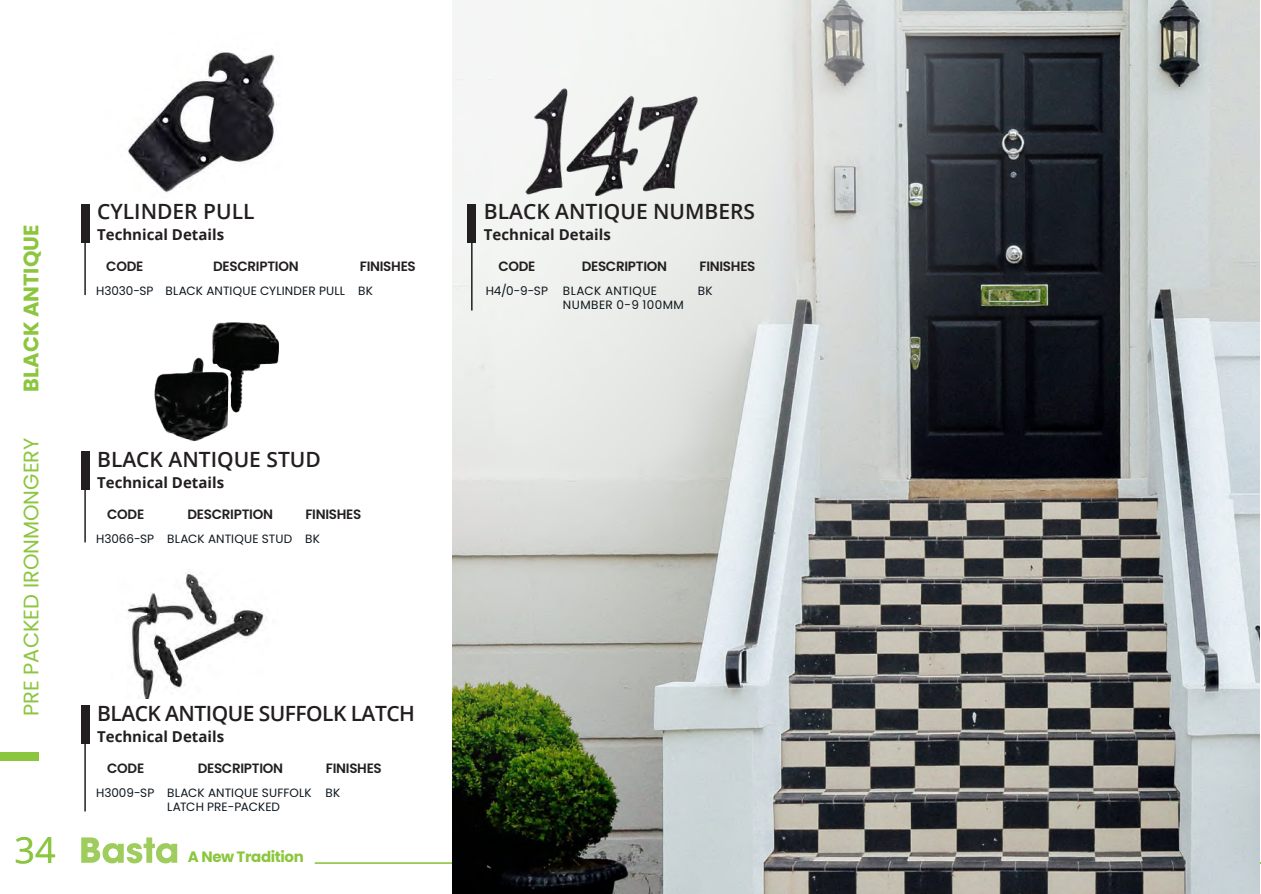
<style>
.page{position:relative;width:1261px;height:894px;background:#fff}
.page>*{position:absolute;margin:0;border:0;box-sizing:border-box;transform-origin:0 0}
.t1{font:36px "Open Sans";color:#8bc63e}
.t2{font:600 21px "Open Sans";color:#231f20}
.t3{font:600 21px "Open Sans";letter-spacing:-.025em;color:#231f20}
.t4{font:21px "Poppins";color:#8bc63e}
.t5{font:700 21px "Poppins";color:#8bc63e}
.t6{font:700 15px "Open Sans";color:#231f20}
.t7{font:700 15px "Poppins";letter-spacing:-.025em;color:#8bc63e}
.t8{font:600 13.5px "Poppins";letter-spacing:-.02em;color:#231f20}
.t9{font:12px/13.5px "Poppins";letter-spacing:.01em;color:#0e171f}
.t10{font:12px/13.5px "Poppins";letter-spacing:.035em;color:#0e171f}
</style>
<div class="page">
<div style="left:0;top:752px;width:39px;height:8px;background:#8bc63e"></div>
<svg style="left:81px;top:837px;width:96px;height:26px"></svg>
<hr style="left:315px;top:862px;width:946px;height:1px;background:#8bc63e">
<img style="left:453px;top:0;width:806px;height:893px">
<img style="left:523px;top:84px;width:177px;height:111px">
<div style="left:81px;top:451px;width:8px;height:38px;background:#231f20"></div>
<hr style="left:84px;top:451px;width:2px;height:91px;background:#231f20">
<img style="left:154px;top:322px;width:125px;height:119px">
<img style="left:128px;top:52px;width:152px;height:142px">
<div style="left:81px;top:204px;width:8px;height:38px;background:#231f20"></div>
<hr style="left:84px;top:205px;width:2px;height:90px;background:#231f20">
<div style="left:467px;top:204px;width:9px;height:39px;background:#231f20"></div>
<hr style="left:471px;top:205px;width:1px;height:105px;background:#231f20">
<div style="left:81px;top:704px;width:8px;height:38px;background:#231f20"></div>
<hr style="left:84px;top:705px;width:2px;height:106px;background:#231f20">
<img style="left:127px;top:572px;width:139px;height:126px">
<h2 class="t5" style="left:19px;top:391px;width:169px;rotate:-90deg">BLACK ANTIQUE</h2>
<h2 class="t4" style="left:19px;top:715px;width:280px;rotate:-90deg">PRE PACKED IRONMONGERY</h2>
<h1 class="t1" style="left:15px;top:824px;width:43px">34</h1>
<h2 class="t2" style="left:97px;top:197px;width:159px">CYLINDER PULL</h2>
<p class="t6" style="left:97px;top:224px;width:128px">Technical Details</p>
<p class="t8" style="left:106px;top:258px;width:39px">CODE</p>
<p class="t8" style="left:213px;top:258px;width:87px">DESCRIPTION</p>
<p class="t8" style="left:360px;top:258px;width:57px">FINISHES</p>
<p class="t9" style="left:96px;top:284px;width:278px">H3030-SP BLACK ANTIQUE CYLINDER PULL BK</p>
<h2 class="t2" style="left:97px;top:445px;width:225px">BLACK ANTIQUE STUD</h2>
<p class="t6" style="left:97px;top:472px;width:128px">Technical Details</p>
<p class="t8" style="left:107px;top:506px;width:39px">CODE</p>
<p class="t8" style="left:187px;top:506px;width:87px">DESCRIPTION</p>
<p class="t8" style="left:305px;top:506px;width:57px">FINISHES</p>
<p class="t9" style="left:96px;top:532px;width:225px">H3066-SP BLACK ANTIQUE STUD BK</p>
<h2 class="t3" style="left:97px;top:698px;width:319px">BLACK ANTIQUE SUFFOLK LATCH</h2>
<p class="t6" style="left:97px;top:725px;width:128px">Technical Details</p>
<p class="t8" style="left:107px;top:759px;width:39px">CODE</p>
<p class="t8" style="left:198px;top:759px;width:87px">DESCRIPTION</p>
<p class="t8" style="left:326px;top:759px;width:57px">FINISHES</p>
<p class="t9" style="left:167px;top:785px;width:146px;text-indent:-71px">H3009-SP BLACK ANTIQUE SUFFOLK<br>LATCH PRE-PACKED</p>
<p class="t9" style="left:326px;top:785px;width:16px">BK</p>
<p class="t7" style="left:188px;top:847px;width:117px">A New Tradition</p>
<h2 class="t2" style="left:484px;top:197px;width:273px">BLACK ANTIQUE NUMBERS</h2>
<p class="t6" style="left:484px;top:224px;width:128px">Technical Details</p>
<p class="t8" style="left:498px;top:258px;width:39px">CODE</p>
<p class="t8" style="left:582px;top:258px;width:87px">DESCRIPTION</p>
<p class="t8" style="left:699px;top:258px;width:57px">FINISHES</p>
<p class="t10" style="left:563px;top:284px;width:123px;text-indent:-77px">H4/0-9-SP BLACK ANTIQUE<br>NUMBER 0-9 100MM</p>
<p class="t9" style="left:698px;top:284px;width:16px">BK</p>
</div>
